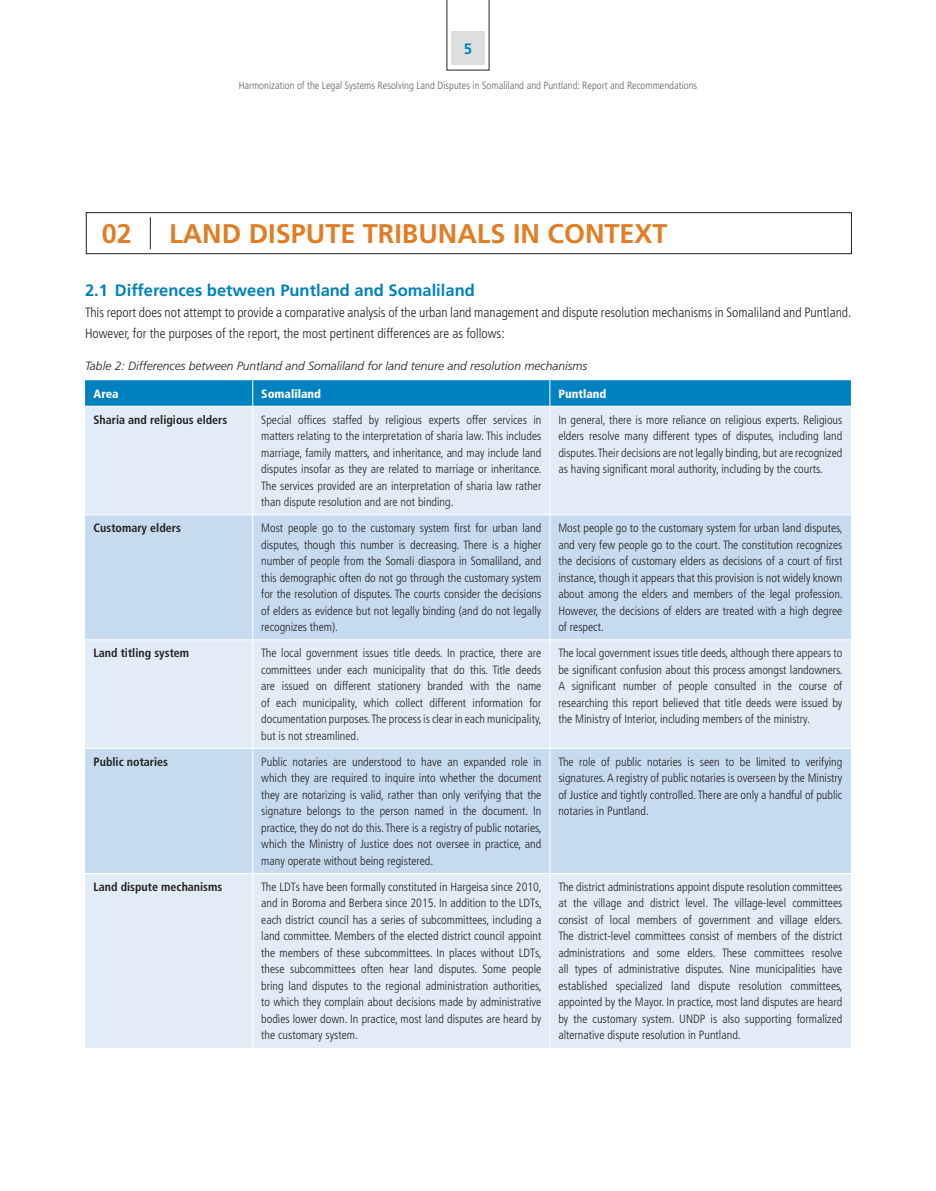
<style>
.page{position:relative;width:936px;height:1191px;background:#fff}
.page>*{position:absolute;margin:0;border:0;box-sizing:border-box;transform-origin:0 0}
.t1{font:700 27px "Frutiger LT Std";color:#e17e25}
.t2{font:700 16.5px "Frutiger LT Std";color:#0082c0}
.t3{font:700 15px "Frutiger LT Std";color:#0082c0}
.t4{font:300 condensed 13.5px/21px "Frutiger LT Std";color:#231f20}
.t5{font:300 condensed 12px/16.5px "Frutiger LT Std";color:#231f20;text-align:justify}
.t6{font:700 condensed 12px "Frutiger LT Std";color:#231f20}
.t7{font:italic 300 12px "Frutiger LT Std";color:#231f20}
.t8{font:900 condensed 12px "Frutiger LT Std";color:#fff}
.t9{font:300 condensed 10.5px "Frutiger LT Std";color:#636366}
</style>
<div class="page">
<svg style="left:446px;top:0;width:43px;height:70px"></svg>
<div style="left:451px;top:32px;width:34px;height:33px;background:#dddee0"></div>
<div style="left:86px;top:212px;width:765px;height:42px;border:1px solid #231f20"></div>
<hr style="left:150px;top:217px;width:1px;height:32px;background:#231f20">
<div style="left:85px;top:407px;width:765px;height:641px;background:#e1ecf6"></div>
<svg style="left:85px;top:515px;width:765px;height:358px;background:#cee0f1"></svg>
<svg style="left:85px;top:380px;width:765px;height:26px;background:#0584c1"></svg>
<hr style="left:252px;top:406px;width:1px;height:108px;background:#fff">
<hr style="left:549px;top:406px;width:1px;height:108px;background:#fff">
<hr style="left:85px;top:514px;width:168px;height:1px;background:#fff">
<hr style="left:253px;top:514px;width:297px;height:1px;background:#fff">
<hr style="left:252px;top:515px;width:1px;height:124px;background:#fff">
<hr style="left:550px;top:514px;width:300px;height:1px;background:#fff">
<hr style="left:549px;top:515px;width:1px;height:124px;background:#fff">
<hr style="left:85px;top:639px;width:168px;height:1px;background:#fff">
<hr style="left:253px;top:639px;width:297px;height:1px;background:#fff">
<hr style="left:252px;top:640px;width:1px;height:108px;background:#fff">
<hr style="left:550px;top:639px;width:300px;height:1px;background:#fff">
<hr style="left:549px;top:640px;width:1px;height:108px;background:#fff">
<hr style="left:85px;top:748px;width:168px;height:1px;background:#fff">
<hr style="left:253px;top:748px;width:297px;height:1px;background:#fff">
<hr style="left:252px;top:748px;width:1px;height:125px;background:#fff">
<hr style="left:550px;top:748px;width:300px;height:1px;background:#fff">
<hr style="left:549px;top:748px;width:1px;height:125px;background:#fff">
<hr style="left:85px;top:873px;width:168px;height:1px;background:#fff">
<hr style="left:253px;top:873px;width:297px;height:1px;background:#fff">
<hr style="left:252px;top:873px;width:1px;height:175px;background:#fff">
<hr style="left:550px;top:873px;width:300px;height:1px;background:#fff">
<hr style="left:549px;top:873px;width:1px;height:175px;background:#fff">
<p class="t3" style="left:464px;top:40px;width:10px">5</p>
<p class="t9" style="left:239px;top:79px;width:460px">Harmonization of the Legal Systems Resolving Land Disputes in Somaliland and Puntland: Report and Recommendations</p>
<h1 class="t1" style="left:102px;top:217px;width:32px">02</h1>
<h1 class="t1" style="left:169px;top:217px;width:500px">LAND DISPUTE TRIBUNALS IN CONTEXT</h1>
<h2 class="t2" style="left:85px;top:281px;width:391px">2.1 Differences between Puntland and Somaliland</h2>
<p class="t4" style="left:85px;top:302px;width:767px">This report does not attempt to provide a comparative analysis of the urban land management and dispute resolution mechanisms in Somaliland and Puntland.<br>However, for the purposes of the report, the most pertinent differences are as follows:</p>
<p class="t7" style="left:85px;top:358px;width:503px">Table 2: Differences between Puntland and Somaliland for land tenure and resolution mechanisms</p>
<p class="t8" style="left:94px;top:386px;width:27px">Area</p>
<p class="t8" style="left:261px;top:386px;width:61px">Somaliland</p>
<p class="t8" style="left:558px;top:386px;width:50px">Puntland</p>
<p class="t6" style="left:94px;top:412px;width:135px">Sharia and religious elders</p>
<p class="t5" style="left:261px;top:411px;width:282px">Special offices staffed by religious experts offer services in matters relating to the interpretation of sharia law. This includes marriage, family matters, and inheritance, and may include land disputes insofar as they are related to marriage or inheritance.<br>The services provided are an interpretation of sharia law rather than dispute resolution and are not binding.</p>
<p class="t5" style="left:558px;top:411px;width:285px">In general, there is more reliance on religious experts. Religious elders resolve many different types of disputes, including land disputes. Their decisions are not legally binding, but are recognized as having significant moral authority, including by the courts.</p>
<p class="t6" style="left:94px;top:521px;width:89px">Customary elders</p>
<p class="t5" style="left:261px;top:520px;width:282px">Most people go to the customary system first for urban land disputes, though this number is decreasing. There is a higher number of people from the Somali diaspora in Somaliland, and this demographic often do not go through the customary system for the resolution of disputes. The courts consider the decisions of elders as evidence but not legally binding (and do not legally recognizes them).</p>
<p class="t5" style="left:558px;top:520px;width:286px">Most people go to the customary system for urban land disputes, and very few people go to the court. The constitution recognizes the decisions of customary elders as decisions of a court of first instance, though it appears that this provision is not widely known about among the elders and members of the legal profession.<br>However, the decisions of elders are treated with a high degree of respect.</p>
<p class="t6" style="left:94px;top:646px;width:97px">Land titling system</p>
<p class="t5" style="left:261px;top:645px;width:282px">The local government issues title deeds. In practice, there are committees under each municipality that do this. Title deeds are issued on different stationery branded with the name of each municipality, which collect different information for documentation purposes. The process is clear in each municipality, but is not streamlined.</p>
<p class="t5" style="left:558px;top:645px;width:286px">The local government issues title deeds, although there appears to be significant confusion about this process amongst landowners.<br>A significant number of people consulted in the course of researching this report believed that title deeds were issued by the Ministry of Interior, including members of the ministry.</p>
<p class="t6" style="left:94px;top:754px;width:76px">Public notaries</p>
<p class="t5" style="left:261px;top:753px;width:282px">Public notaries are understood to have an expanded role in which they are required to inquire into whether the document they are notarizing is valid, rather than only verifying that the signature belongs to the person named in the document. In practice, they do not do this. There is a registry of public notaries, which the Ministry of Justice does not oversee in practice, and many operate without being registered.</p>
<p class="t5" style="left:558px;top:753px;width:285px">The role of public notaries is seen to be limited to verifying signatures. A registry of public notaries is overseen by the Ministry of Justice and tightly controlled. There are only a handful of public notaries in Puntland.</p>
<p class="t6" style="left:94px;top:879px;width:130px">Land dispute mechanisms</p>
<p class="t5" style="left:261px;top:878px;width:282px">The LDTs have been formally constituted in Hargeisa since 2010, and in Boroma and Berbera since 2015. In addition to the LDTs, each district council has a series of subcommittees, including a land committee. Members of the elected district council appoint the members of these subcommittees. In places without LDTs, these subcommittees often hear land disputes. Some people bring land disputes to the regional administration authorities, to which they complain about decisions made by administrative bodies lower down. In practice, most land disputes are heard by the customary system.</p>
<p class="t5" style="left:558px;top:878px;width:286px">The district administrations appoint dispute resolution committees at the village and district level. The village-level committees consist of local members of government and village elders.<br>The district-level committees consist of members of the district administrations and some elders. These committees resolve all types of administrative disputes. Nine municipalities have established specialized land dispute resolution committees, appointed by the Mayor. In practice, most land disputes are heard by the customary system. UNDP is also supporting formalized alternative dispute resolution in Puntland.</p>
</div>
